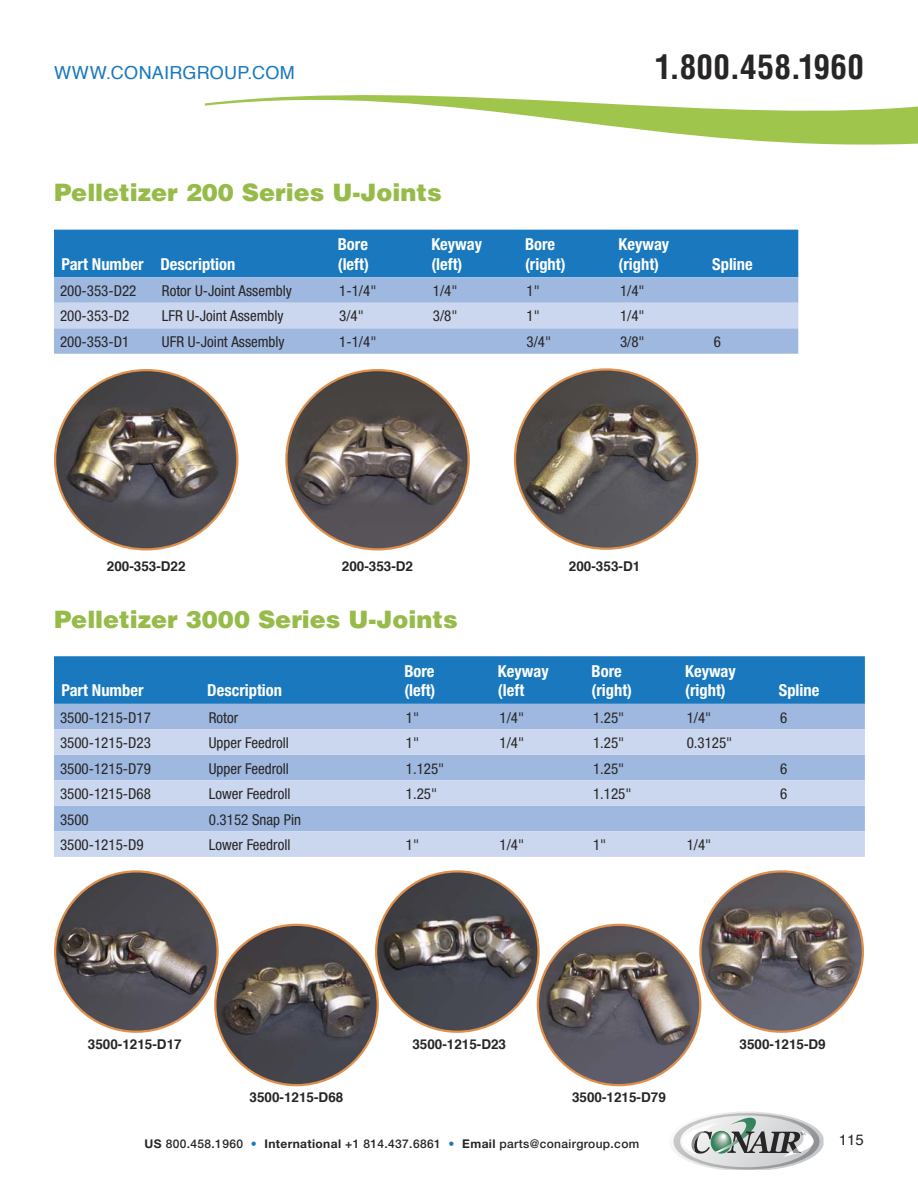
<style>
.page{position:relative;width:918px;height:1188px;background:#fff}
.page>*{position:absolute;margin:0;border:0;box-sizing:border-box;transform-origin:0 0}
.t1{font:700 condensed 33px "Helvetica";letter-spacing:.015em;color:#272525}
.t2{font:900 24px "Helvetica";color:#96bb49}
.t3{font:18px "Helvetica";letter-spacing:.015em;color:#1978be}
.t4{font:700 condensed 16.5px/19.8px "Helvetica Neue";color:#fff}
.t5{font:condensed 15px "Helvetica Neue";color:#272525}
.t6{font:15px "Helvetica";color:#272525}
.t7{font:700 13.5px "Helvetica";color:#272525}
.t8{font:500 12px "Helvetica Neue";letter-spacing:.03em;color:#272525}
.s1{font-weight:700}
.s2{color:#1978be}
</style>
<div class="page">
<svg style="left:205px;top:95px;width:713px;height:50px"></svg>
<svg style="left:673px;top:1112px;width:151px;height:58px"></svg>
<div style="left:54px;top:230px;width:744px;height:47px;background:#1978be"></div>
<svg style="left:54px;top:277px;width:744px;height:77px;background:#a0b9e0"></svg>
<div style="left:54px;top:303px;width:744px;height:25px;background:#cbd7ee"></div>
<div style="left:54px;top:656px;width:811px;height:48px;background:#1978be"></div>
<div style="left:54px;top:704px;width:811px;height:25px;background:#9fb8e0"></div>
<svg style="left:54px;top:729px;width:811px;height:128px;background:#bacbe8"></svg>
<img style="left:55px;top:370px;width:182px;height:179px;border-radius:50%">
<img style="left:55px;top:871px;width:163px;height:161px;border-radius:50%">
<img style="left:215px;top:925px;width:163px;height:160px;border-radius:50%">
<img style="left:376px;top:871px;width:163px;height:161px;border-radius:50%">
<img style="left:700px;top:871px;width:163px;height:161px;border-radius:50%">
<img style="left:538px;top:925px;width:162px;height:160px;border-radius:50%">
<img style="left:286px;top:370px;width:183px;height:179px;border-radius:50%">
<img style="left:515px;top:369px;width:182px;height:180px;border-radius:50%">
<p class="t3" style="left:54px;top:66px;width:242px">WWW.CONAIRGROUP.COM</p>
<h1 class="t1" style="left:655px;top:55px;width:211px">1.800.458.1960</h1>
<h2 class="t2" style="left:54px;top:184px;width:389px">Pelletizer 200 Series U-Joints</h2>
<p class="t4" style="left:62px;top:255px;width:175px">Part Number Description</p>
<p class="t4" style="left:338px;top:236px;width:33px">Bore (left)</p>
<p class="t4" style="left:431px;top:236px;width:52px">Keyway (left)</p>
<p class="t4" style="left:525px;top:236px;width:42px">Bore (right)</p>
<p class="t4" style="left:619px;top:236px;width:52px">Keyway (right)</p>
<p class="t4" style="left:712px;top:255px;width:42px">Spline</p>
<p class="t5" style="left:60px;top:285px;width:78px">200-353-D22</p>
<p class="t5" style="left:162px;top:285px;width:131px">Rotor U-Joint Assembly</p>
<p class="t5" style="left:339px;top:285px;width:39px">1-1/4"</p>
<p class="t5" style="left:433px;top:285px;width:26px">1/4"</p>
<p class="t5" style="left:526px;top:285px;width:15px">1"</p>
<p class="t5" style="left:620px;top:285px;width:26px">1/4"</p>
<p class="t5" style="left:60px;top:311px;width:71px">200-353-D2</p>
<p class="t5" style="left:162px;top:311px;width:123px">LFR U-Joint Assembly</p>
<p class="t5" style="left:339px;top:311px;width:26px">3/4"</p>
<p class="t5" style="left:433px;top:311px;width:26px">3/8"</p>
<p class="t5" style="left:526px;top:311px;width:15px">1"</p>
<p class="t5" style="left:620px;top:311px;width:26px">1/4"</p>
<p class="t5" style="left:60px;top:336px;width:71px">200-353-D1</p>
<p class="t5" style="left:162px;top:336px;width:124px">UFR U-Joint Assembly</p>
<p class="t5" style="left:339px;top:336px;width:39px">1-1/4"</p>
<p class="t5" style="left:526px;top:336px;width:26px">3/4"</p>
<p class="t5" style="left:620px;top:336px;width:26px">3/8"</p>
<p class="t5" style="left:714px;top:336px;width:9px">6</p>
<p class="t7" style="left:107px;top:560px;width:80px">200-353-D22</p>
<p class="t7" style="left:342px;top:560px;width:73px">200-353-D2</p>
<p class="t7" style="left:569px;top:560px;width:73px">200-353-D1</p>
<h2 class="t2" style="left:54px;top:610px;width:405px">Pelletizer 3000 Series U-Joints</h2>
<p class="t4" style="left:62px;top:682px;width:84px">Part Number</p>
<p class="t4" style="left:207px;top:682px;width:76px">Description</p>
<p class="t4" style="left:404px;top:662px;width:33px">Bore (left)</p>
<p class="t4" style="left:498px;top:662px;width:52px">Keyway (left</p>
<p class="t4" style="left:592px;top:662px;width:42px">Bore (right)</p>
<p class="t4" style="left:685px;top:662px;width:52px">Keyway (right)</p>
<p class="t4" style="left:779px;top:682px;width:42px">Spline</p>
<p class="t5" style="left:60px;top:712px;width:92px">3500-1215-D17</p>
<p class="t5" style="left:209px;top:712px;width:31px">Rotor</p>
<p class="t5" style="left:406px;top:712px;width:15px">1"</p>
<p class="t5" style="left:499px;top:712px;width:26px">1/4"</p>
<p class="t5" style="left:593px;top:712px;width:33px">1.25"</p>
<p class="t5" style="left:687px;top:712px;width:26px">1/4"</p>
<p class="t5" style="left:780px;top:712px;width:9px">6</p>
<p class="t5" style="left:60px;top:737px;width:92px">3500-1215-D23</p>
<p class="t5" style="left:209px;top:737px;width:82px">Upper Feedroll</p>
<p class="t5" style="left:406px;top:737px;width:15px">1"</p>
<p class="t5" style="left:499px;top:737px;width:26px">1/4"</p>
<p class="t5" style="left:593px;top:737px;width:33px">1.25"</p>
<p class="t5" style="left:687px;top:737px;width:47px">0.3125"</p>
<p class="t5" style="left:60px;top:763px;width:92px">3500-1215-D79</p>
<p class="t5" style="left:209px;top:763px;width:82px">Upper Feedroll</p>
<p class="t5" style="left:406px;top:763px;width:40px">1.125"</p>
<p class="t5" style="left:593px;top:763px;width:33px">1.25"</p>
<p class="t5" style="left:780px;top:763px;width:9px">6</p>
<p class="t5" style="left:60px;top:788px;width:92px">3500-1215-D68</p>
<p class="t5" style="left:209px;top:788px;width:83px">Lower Feedroll</p>
<p class="t5" style="left:406px;top:788px;width:33px">1.25"</p>
<p class="t5" style="left:593px;top:788px;width:40px">1.125"</p>
<p class="t5" style="left:780px;top:788px;width:9px">6</p>
<p class="t5" style="left:60px;top:814px;width:30px">3500</p>
<p class="t5" style="left:209px;top:814px;width:94px">0.3152 Snap Pin</p>
<p class="t5" style="left:60px;top:839px;width:85px">3500-1215-D9</p>
<p class="t5" style="left:209px;top:839px;width:83px">Lower Feedroll</p>
<p class="t5" style="left:406px;top:839px;width:15px">1"</p>
<p class="t5" style="left:499px;top:839px;width:26px">1/4"</p>
<p class="t5" style="left:593px;top:839px;width:15px">1"</p>
<p class="t5" style="left:687px;top:839px;width:26px">1/4"</p>
<p class="t7" style="left:88px;top:1039px;width:95px">3500-1215-D17</p>
<p class="t7" style="left:412px;top:1039px;width:95px">3500-1215-D23</p>
<p class="t7" style="left:250px;top:1092px;width:95px">3500-1215-D68</p>
<p class="t7" style="left:572px;top:1092px;width:95px">3500-1215-D79</p>
<p class="t8" style="left:145px;top:1140px;width:496px"><span class="s1">US</span> 800.458.1960 <span class="s2">•</span> <span class="s1">International</span> +1 814.437.6861 <span class="s2">•</span> <span class="s1">Email</span> parts@conairgroup.com</p>
<p class="t7" style="left:740px;top:1039px;width:88px">3500-1215-D9</p>
<p class="t6" style="left:839px;top:1134px;width:27px">115</p>
</div>
